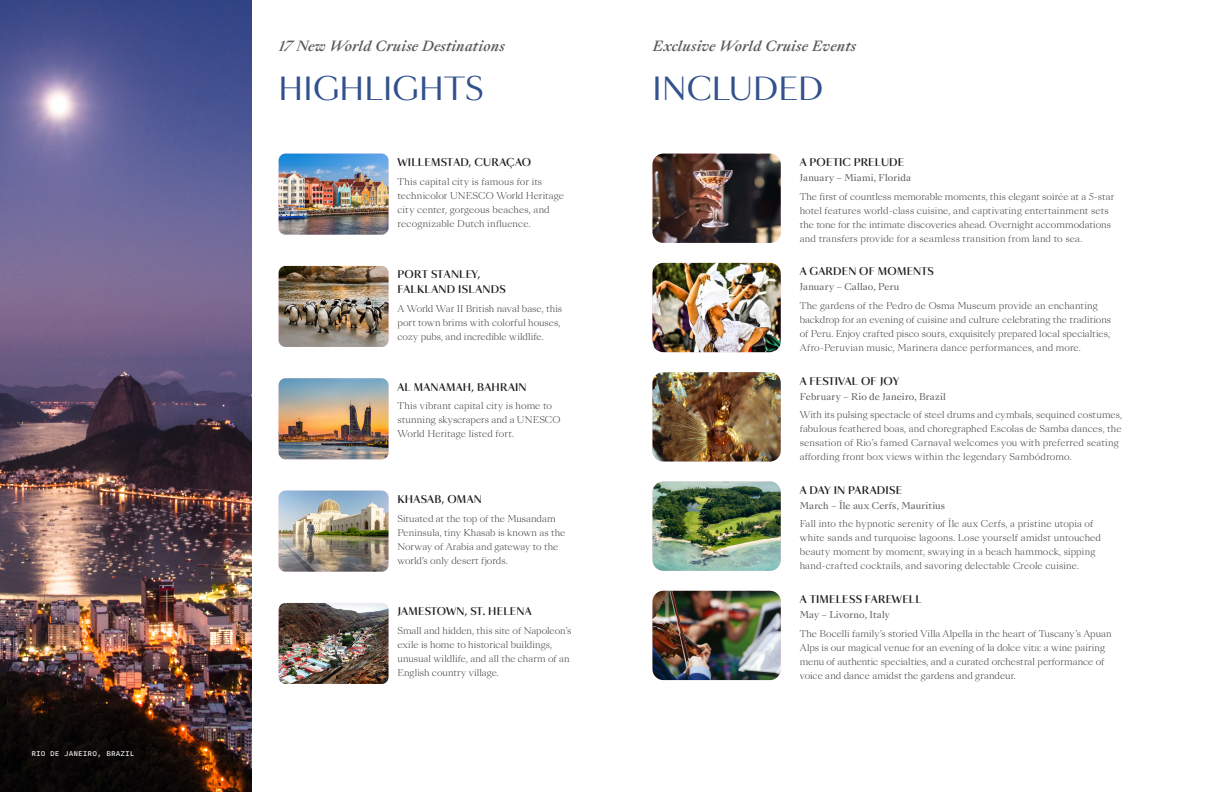
<style>
.page{position:relative;width:1224px;height:792px;background:#fff}
.page>*{position:absolute;margin:0;border:0;box-sizing:border-box;transform-origin:0 0}
.t1{font:30px "Sang Bleu OG Sans";letter-spacing:.01em;color:#32518d}
.t2{font:italic 500 13.5px "Sang Bleu Kingdom";letter-spacing:.01em;color:#57585a}
.H4_Titles{font:500 10px/15px "Sang Bleu OG Sans";letter-spacing:.02em;color:#231f20}
.Body_Copy{font:300 9px/14px "Sang Bleu Kingdom";letter-spacing:.005em;color:#231f20}
.Date___Place{font:9px "Sang Bleu Kingdom";letter-spacing:.015em;color:#57585a}
.Body_Copy-2{font:300 8.9px "Sang Bleu Kingdom";letter-spacing:.015em;color:#231f20}
.Captions{font:500 8px "Degular Mono";color:#fff}
</style>
<div class="page">
<img style="left:0;top:0;width:251px;height:792px">
<img style="left:279px;top:603px;width:109px;height:81px">
<img style="left:279px;top:491px;width:109px;height:81px">
<img style="left:279px;top:154px;width:109px;height:81px">
<img style="left:279px;top:266px;width:109px;height:81px">
<img style="left:279px;top:378px;width:109px;height:81px">
<img style="left:652px;top:154px;width:129px;height:89px">
<img style="left:652px;top:263px;width:129px;height:89px">
<img style="left:652px;top:372px;width:129px;height:89px">
<img style="left:652px;top:481px;width:129px;height:90px">
<img style="left:652px;top:591px;width:129px;height:89px">
<p class="Captions" style="left:32px;top:748px;width:104px">RIO DE JANEIRO, BRAZIL</p>
<p class="t2" style="left:279px;top:36px;width:227px">17 New World Cruise Destinations</p>
<p class="t2" style="left:653px;top:36px;width:205px">Exclusive World Cruise Events</p>
<p class="t1" style="left:279px;top:70px;width:207px">HIGHLIGHTS</p>
<p class="t1" style="left:652px;top:70px;width:172px">INCLUDED</p>
<p class="H4_Titles" style="left:398px;top:155px;width:135px">WILLEMSTAD, CURAÇAO</p>
<p class="Body_Copy" style="left:398px;top:175px;width:168px">This capital city is famous for its technicolor UNESCO World Heritage city center, gorgeous beaches, and recognizable Dutch influence.</p>
<p class="H4_Titles" style="left:398px;top:268px;width:110px">PORT STANLEY,<br>FALKLAND ISLANDS</p>
<p class="Body_Copy" style="left:398px;top:302px;width:166px">A World War II British naval base, this port town brims with colorful houses, cozy pubs, and incredible wildlife.</p>
<p class="H4_Titles" style="left:398px;top:380px;width:131px">AL MANAMAH, BAHRAIN</p>
<p class="Body_Copy" style="left:398px;top:399px;width:164px">This vibrant capital city is home to stunning skyscrapers and a UNESCO<br>World Heritage listed fort.</p>
<p class="H4_Titles" style="left:398px;top:492px;width:86px">KHASAB, OMAN</p>
<p class="Body_Copy" style="left:398px;top:512px;width:169px">Situated at the top of the Musandam Peninsula, tiny Khasab is known as the Norway of Arabia and gateway to the world’s only desert fjords.</p>
<p class="H4_Titles" style="left:398px;top:605px;width:136px">JAMESTOWN, ST. HELENA</p>
<p class="Body_Copy" style="left:398px;top:624px;width:176px">Small and hidden, this site of Napoleon’s exile is home to historical buildings, unusual wildlife, and all the charm of an English country village.</p>
<p class="H4_Titles" style="left:800px;top:155px;width:106px">A POETIC PRELUDE</p>
<p class="Date___Place" style="left:800px;top:172px;width:113px">January – Miami, Florida</p>
<p class="Body_Copy" style="left:800px;top:190px;width:316px">The first of countless memorable moments, this elegant soirée at a 5-star hotel features world-class cuisine, and captivating entertainment sets the tone for the intimate discoveries ahead. Overnight accommodations</p>
<p class="Body_Copy-2" style="left:800px;top:232px;width:284px">and transfers provide for a seamless transition from land to sea.</p>
<p class="H4_Titles" style="left:800px;top:265px;width:136px">A GARDEN OF MOMENTS</p>
<p class="Date___Place" style="left:800px;top:281px;width:101px">January – Callao, Peru</p>
<p class="Body_Copy" style="left:800px;top:299px;width:313px">The gardens of the Pedro de Osma Museum provide an enchanting backdrop for an evening of cuisine and culture celebrating the traditions of Peru. Enjoy crafted pisco sours, exquisitely prepared local specialties, Afro-Peruvian music, Marinera dance performances, and more.</p>
<p class="H4_Titles" style="left:800px;top:374px;width:101px">A FESTIVAL OF JOY</p>
<p class="Date___Place" style="left:800px;top:390px;width:148px">February – Rio de Janeiro, Brazil</p>
<p class="Body_Copy" style="left:800px;top:408px;width:324px">With its pulsing spectacle of steel drums and cymbals, sequined costumes, fabulous feathered boas, and choregraphed Escolas de Samba dances, the sensation of Rio’s famed Carnaval welcomes you with preferred seating affording front box views within the legendary Sambódromo.</p>
<p class="H4_Titles" style="left:800px;top:483px;width:104px">A DAY IN PARADISE</p>
<p class="Date___Place" style="left:800px;top:499px;width:147px">March – Île aux Cerfs, Mauritius</p>
<p class="Body_Copy" style="left:800px;top:518px;width:303px">Fall into the hypnotic serenity of Île aux Cerfs, a pristine utopia of white sands and turquoise lagoons. Lose yourself amidst untouched beauty moment by moment, swaying in a beach hammock, sipping hand-crafted cocktails, and savoring delectable Creole cuisine.</p>
<p class="H4_Titles" style="left:800px;top:593px;width:124px">A TIMELESS FAREWELL</p>
<p class="Date___Place" style="left:800px;top:609px;width:92px">May – Livorno, Italy</p>
<p class="Body_Copy" style="left:800px;top:627px;width:313px">The Bocelli family’s storied Villa Alpella in the heart of Tuscany’s Apuan Alps is our magical venue for an evening of la dolce vita: a wine pairing menu of authentic specialties, and a curated orchestral performance of voice and dance amidst the gardens and grandeur.</p>
</div>
